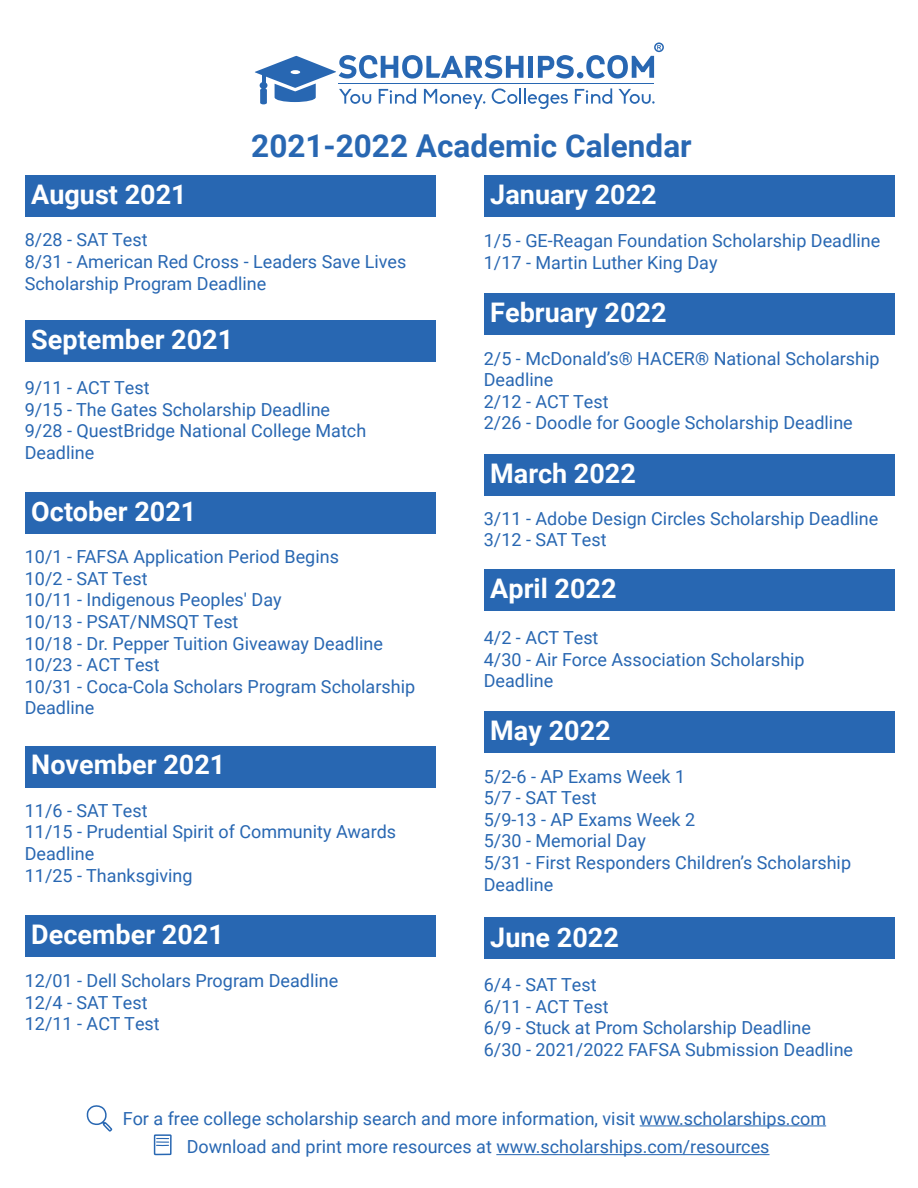
<style>
.page{position:relative;width:918px;height:1188px;background:#fff}
.page>*{position:absolute;margin:0;border:0;box-sizing:border-box;transform-origin:0 0}
.t1{font:700 31.5px "Roboto";color:#2867b2}
.t2{font:700 27px "Roboto";color:#fff}
.t3{font:18px/21.6px "Roboto";color:#2867b2}
</style>
<div class="page">
<div style="left:25px;top:175px;width:410px;height:42px;background:#2867b2"></div>
<div style="left:25px;top:320px;width:410px;height:41px;background:#2867b2"></div>
<div style="left:25px;top:492px;width:410px;height:41px;background:#2867b2"></div>
<div style="left:25px;top:746px;width:410px;height:41px;background:#2867b2"></div>
<div style="left:484px;top:176px;width:410px;height:41px;background:#2867b2"></div>
<div style="left:484px;top:293px;width:410px;height:41px;background:#2867b2"></div>
<div style="left:484px;top:455px;width:410px;height:41px;background:#2867b2"></div>
<div style="left:484px;top:570px;width:410px;height:41px;background:#2867b2"></div>
<div style="left:484px;top:711px;width:410px;height:41px;background:#2867b2"></div>
<div style="left:484px;top:917px;width:410px;height:41px;background:#2867b2"></div>
<div style="left:25px;top:916px;width:410px;height:41px;background:#2867b2"></div>
<hr style="left:640px;top:1125px;width:186px;height:1px;background:#2867b2">
<hr style="left:496px;top:1154px;width:274px;height:1px;background:#2867b2">
<svg style="left:86px;top:1105px;width:27px;height:27px"></svg>
<svg style="left:153px;top:1134px;width:19px;height:22px"></svg>
<div style="left:654px;top:42px;width:10px;height:10px;border:2px solid #2867b2;border-radius:50%"></div>
<svg style="left:255px;top:45px;width:406px;height:64px"></svg>
<h1 class="t1" style="left:251px;top:124px;width:442px">2021-2022 Academic Calendar</h1>
<h2 class="t2" style="left:31px;top:175px;width:157px">August 2021</h2>
<p class="t3" style="left:25px;top:228px;width:383px">8/28 - SAT Test<br>8/31 - American Red Cross - Leaders Save Lives<br>Scholarship Program Deadline</p>
<h2 class="t2" style="left:31px;top:320px;width:203px">September 2021</h2>
<p class="t3" style="left:25px;top:376px;width:343px">9/11 - ACT Test<br>9/15 - The Gates Scholarship Deadline<br>9/28 - QuestBridge National College Match<br>Deadline</p>
<h2 class="t2" style="left:31px;top:492px;width:167px">October 2021</h2>
<p class="t3" style="left:25px;top:545px;width:392px">10/1 - FAFSA Application Period Begins<br>10/2 - SAT Test<br>10/11 - Indigenous Peoples' Day<br>10/13 - PSAT/NMSQT Test<br>10/18 - Dr. Pepper Tuition Giveaway Deadline<br>10/23 - ACT Test<br>10/31 - Coca-Cola Scholars Program Scholarship<br>Deadline</p>
<h2 class="t2" style="left:31px;top:746px;width:196px">November 2021</h2>
<p class="t3" style="left:25px;top:799px;width:373px">11/6 - SAT Test<br>11/15 - Prudential Spirit of Community Awards<br>Deadline<br>11/25 - Thanksgiving</p>
<h2 class="t2" style="left:31px;top:916px;width:194px">December 2021</h2>
<p class="t3" style="left:25px;top:969px;width:315px">12/01 - Dell Scholars Program Deadline<br>12/4 - SAT Test<br>12/11 - ACT Test</p>
<h2 class="t2" style="left:490px;top:176px;width:168px">January 2022</h2>
<p class="t3" style="left:484px;top:229px;width:398px">1/5 - GE-Reagan Foundation Scholarship Deadline<br>1/17 - Martin Luther King Day</p>
<h2 class="t2" style="left:490px;top:293px;width:178px">February 2022</h2>
<p class="t3" style="left:484px;top:347px;width:397px">2/5 - McDonald’s® HACER® National Scholarship<br>Deadline<br>2/12 - ACT Test<br>2/26 - Doodle for Google Scholarship Deadline</p>
<h2 class="t2" style="left:490px;top:455px;width:147px">March 2022</h2>
<p class="t3" style="left:484px;top:507px;width:396px">3/11 - Adobe Design Circles Scholarship Deadline<br>3/12 - SAT Test</p>
<h2 class="t2" style="left:490px;top:570px;width:128px">April 2022</h2>
<p class="t3" style="left:484px;top:626px;width:322px">4/2 - ACT Test<br>4/30 - Air Force Association Scholarship<br>Deadline</p>
<h2 class="t2" style="left:490px;top:711px;width:122px">May 2022</h2>
<p class="t3" style="left:484px;top:765px;width:369px">5/2-6 - AP Exams Week 1<br>5/7 - SAT Test<br>5/9-13 - AP Exams Week 2<br>5/30 - Memorial Day<br>5/31 - First Responders Children’s Scholarship<br>Deadline</p>
<h2 class="t2" style="left:490px;top:919px;width:130px">June 2022</h2>
<p class="t3" style="left:484px;top:973px;width:371px">6/4 - SAT Test<br>6/11 - ACT Test<br>6/9 - Stuck at Prom Scholarship Deadline<br>6/30 - 2021/2022 FAFSA Submission Deadline</p>
<p class="t3" style="left:123px;top:1103px;width:705px;line-height:28.7px;text-align:center">For a free college scholarship search and more information, visit www.scholarships.com<br>Download and print more resources at www.scholarships.com/resources</p>
</div>
